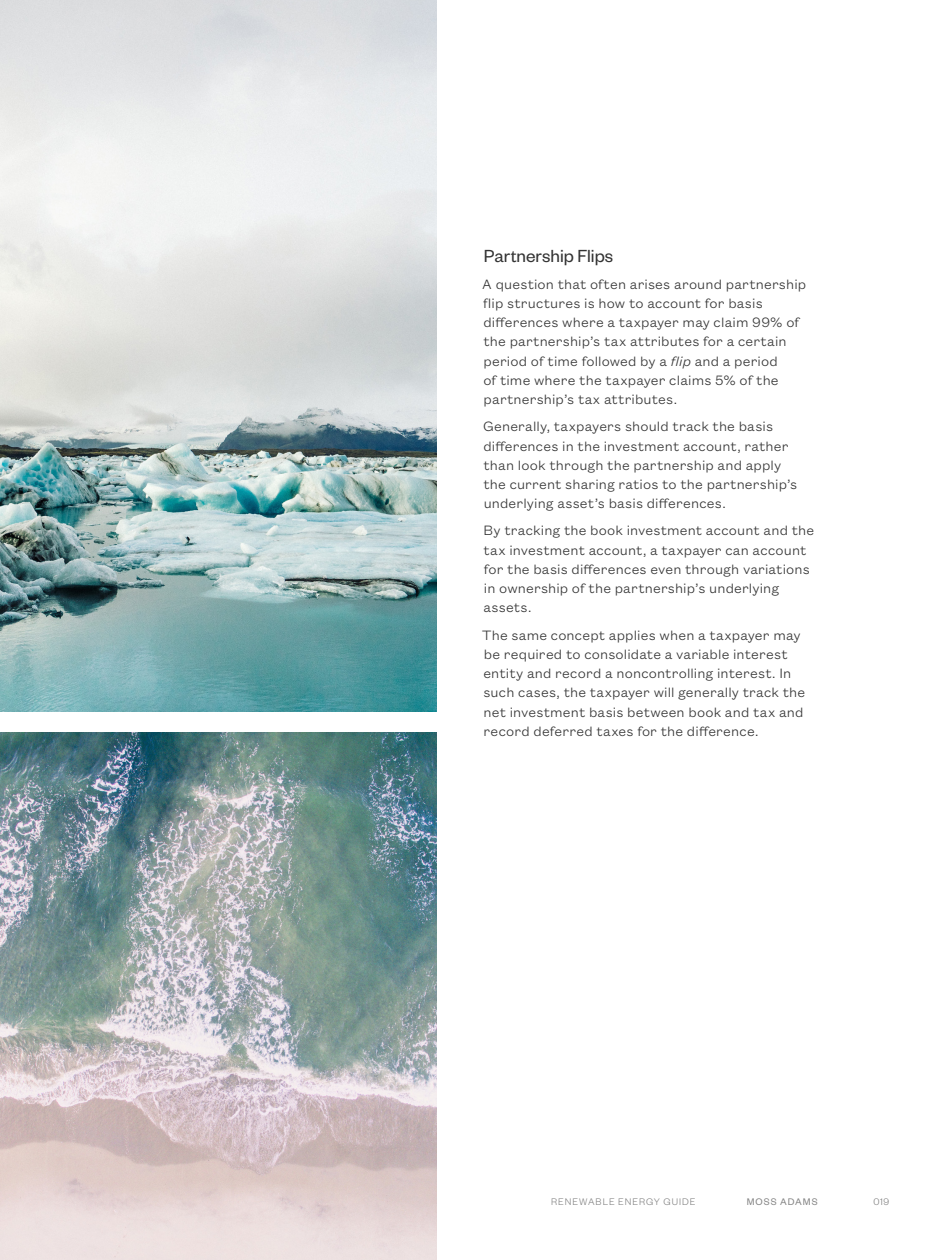
<style>
.page{position:relative;width:945px;height:1260px;background:#fff}
.page>*{position:absolute;margin:0;border:0;box-sizing:border-box;transform-origin:0 0}
.H6__Left{font:19.25px "Founders Grotesk";color:#333}
.BC__Left{font:300 14.88px/19.2px "Founders Grotesk Text";letter-spacing:.01em;color:#333}
.t1{font:300 10.5px "Founders Grotesk";letter-spacing:.095em;color:#858585}
.t2{font:10.5px "Founders Grotesk";letter-spacing:.1em;color:#858585}
.s1{font-style:italic}
</style>
<div class="page">
<img style="left:0;top:732px;width:437px;height:528px">
<img style="left:0;top:0;width:437px;height:711px">
<p class="H6__Left" style="left:484px;top:244px;width:131px">Partnership Flips</p>
<p class="BC__Left" style="left:482px;top:273px;width:325px">A question that often arises around partnership flip structures is how to account for basis differences where a taxpayer may claim 99% of the partnership’s tax attributes for a certain period of time followed by a <span class="s1">flip</span> and a period<br>of time where the taxpayer claims 5% of the partnership’s tax attributes.</p>
<p class="BC__Left" style="left:483px;top:416px;width:316px">Generally, taxpayers should track the basis differences in the investment account, rather than look through the partnership and apply the current sharing ratios to the partnership’s underlying asset’s basis differences.</p>
<p class="BC__Left" style="left:483px;top:520px;width:332px">By tracking the book investment account and the tax investment account, a taxpayer can account for the basis differences even through variations in ownership of the partnership’s underlying assets.</p>
<p class="BC__Left" style="left:482px;top:624px;width:325px">The same concept applies when a taxpayer may be required to consolidate a variable interest entity and record a noncontrolling interest. In such cases, the taxpayer will generally track the net investment basis between book and tax and record deferred taxes for the difference.</p>
<p class="t1" style="left:551px;top:1195px;width:146px">RENEWABLE ENERGY GUIDE</p>
<p class="t2" style="left:747px;top:1195px;width:73px">MOSS ADAMS</p>
<p class="t1" style="left:873px;top:1195px;width:17px">019</p>
</div>
